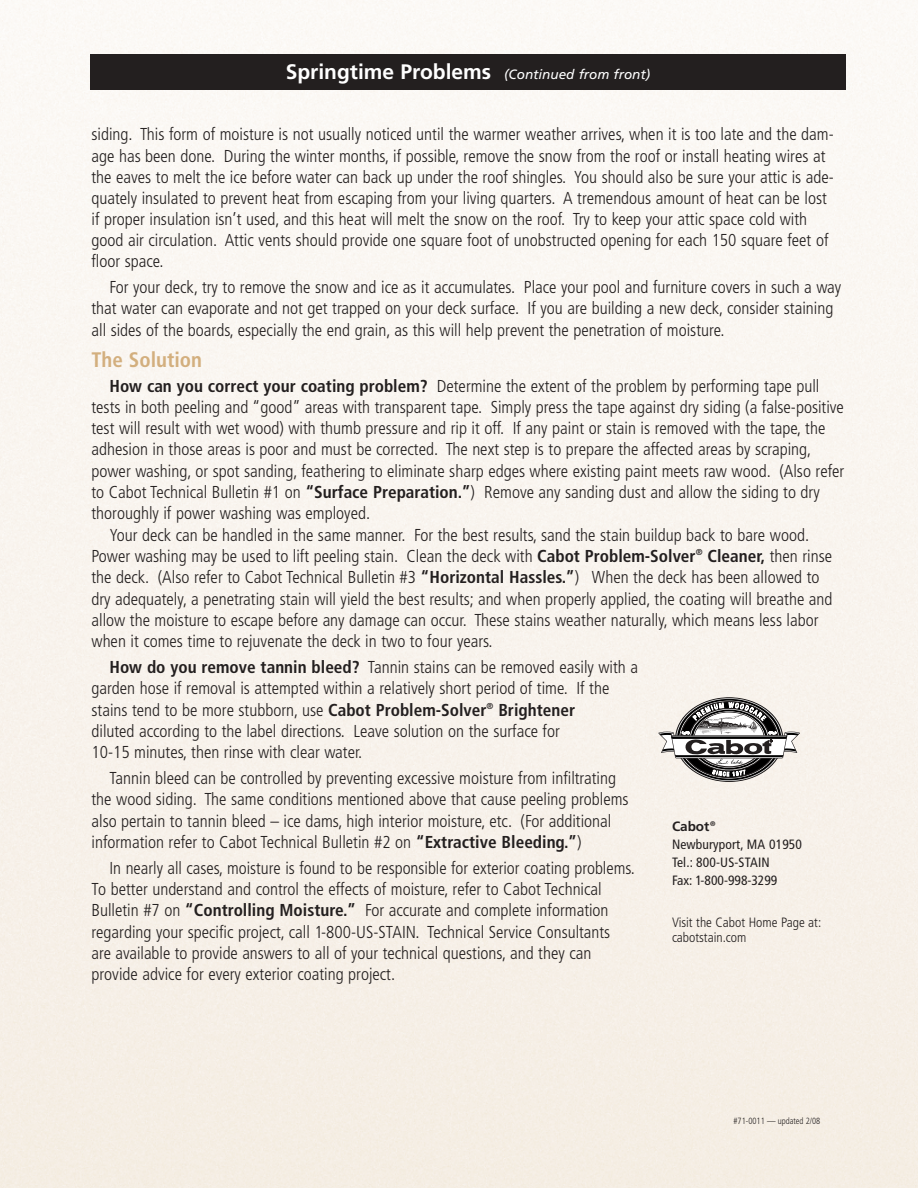
<style>
.page{position:relative;width:918px;height:1188px;background:#fff}
.page>*{position:absolute;margin:0;border:0;box-sizing:border-box;transform-origin:0 0}
.t1{font:700 condensed 21px "Frutiger";color:#d3af7e}
.t2{font:300 condensed 17.25px/21.3px "Frutiger";color:#231f1f}
.t3{font:condensed 13.5px/18px "Frutiger";letter-spacing:.01em;color:#231f1f}
.t4{font:italic 13.5px "Frutiger";color:#fff}
.t5{font:300 condensed 13.5px/15px "Frutiger";color:#231f1f}
.t6{font:300 condensed 9px "Frutiger";color:#231f1f;scale:.95 1}
.s1{font-weight:700;font-style:normal;font-size:21px}
.s2{font-weight:700}
.s3{font-weight:700;font-stretch:normal}
</style>
<div class="page">
<img style="left:0;top:0;width:918px;height:1188px">
<div style="left:90px;top:54px;width:756px;height:36px;background:#231f1f"></div>
<svg style="left:677px;top:699px;width:104px;height:81px"></svg>
<svg style="left:681px;top:702px;width:97px;height:76px"></svg>
<svg style="left:712px;top:770px;width:34px;height:6px"></svg>
<svg style="left:658px;top:703px;width:142px;height:61px"></svg>
<p class="t4" style="left:286px;top:69px;width:366px"><span class="s1">Springtime Problems</span> (Continued from front)</p>
<p class="t2" style="left:92px;top:125px;width:744px">siding. This form of moisture is not usually noticed until the warmer weather arrives, when it is too late and the dam&shy;age has been done. During the winter months, if possible, remove the snow from the roof or install heating wires at the eaves to melt the ice before water can back up under the roof shingles. You should also be sure your attic is ade&shy;quately insulated to prevent heat from escaping from your living quarters. A tremendous amount of heat can be lost if proper insulation isn’t used, and this heat will melt the snow on the roof. Try to keep your attic space cold with good air circulation. Attic vents should provide one square foot of unobstructed opening for each 150 square feet of floor space.</p>
<p class="t2" style="left:92px;top:278px;width:751px;text-indent:18px">For your deck, try to remove the snow and ice as it accumulates. Place your pool and furniture covers in such a way that water can evaporate and not get trapped on your deck surface. If you are building a new deck, consider staining all sides of the boards, especially the end grain, as this will help prevent the penetration of moisture.</p>
<p class="t1" style="left:92px;top:351px;width:112px">The Solution</p>
<p class="t2" style="left:110px;top:376px;width:711px"><span class="s2">How can you correct your coating problem?</span> Determine the extent of the problem by performing tape pull</p>
<p class="t2" style="left:91px;top:398px;width:754px">tests in both peeling and “good” areas with transparent tape. Simply press the tape against dry siding (a false-positive</p>
<p class="t2" style="left:91px;top:419px;width:735px">test will result with wet wood) with thumb pressure and rip it off. If any paint or stain is removed with the tape, the</p>
<p class="t2" style="left:91px;top:440px;width:721px">adhesion in those areas is poor and must be corrected. The next step is to prepare the affected areas by scraping,</p>
<p class="t2" style="left:91px;top:461px;width:754px">power washing, or spot sanding, feathering to eliminate sharp edges where existing paint meets raw wood. (Also refer</p>
<p class="t2" style="left:91px;top:483px;width:730px">to Cabot Technical Bulletin #1 on <span class="s2">“Surface Preparation.”</span>) Remove any sanding dust and allow the siding to dry</p>
<p class="t2" style="left:91px;top:504px;width:280px">thoroughly if power washing was employed.</p>
<p class="t2" style="left:110px;top:525px;width:701px">Your deck can be handled in the same manner. For the best results, sand the stain buildup back to bare wood.</p>
<p class="t2" style="left:91px;top:547px;width:742px">Power washing may be used to lift peeling stain. Clean the deck with <span class="s2">Cabot Problem-Solver</span><sup>®</sup> <span class="s2">Cleaner,</span> then rinse</p>
<p class="t2" style="left:91px;top:568px;width:730px">the deck. (Also refer to Cabot Technical Bulletin #3 <span class="s2">“Horizontal Hassles.”</span>) When the deck has been allowed to</p>
<p class="t2" style="left:91px;top:589px;width:743px">dry adequately, a penetrating stain will yield the best results; and when properly applied, the coating will breathe and</p>
<p class="t2" style="left:91px;top:611px;width:729px">allow the moisture to escape before any damage can occur. These stains weather naturally, which means less labor</p>
<p class="t2" style="left:91px;top:632px;width:403px">when it comes time to rejuvenate the deck in two to four years.</p>
<p class="t2" style="left:91px;top:658px;width:548px;text-indent:18px"><span class="s2">How do you remove tannin bleed?</span> Tannin stains can be removed easily with a garden hose if removal is attempted within a relatively short period of time. If the stains tend to be more stubborn, use <span class="s2">Cabot Problem-Solver</span><sup>®</sup> <span class="s2">Brightener<br></span>diluted according to the label directions. Leave solution on the surface for<br>10-15 minutes, then rinse with clear water.</p>
<p class="t2" style="left:91px;top:769px;width:539px;text-indent:18px">Tannin bleed can be controlled by preventing excessive moisture from infiltrating the wood siding. The same conditions mentioned above that cause peeling problems also pertain to tannin bleed – ice dams, high interior moisture, etc. (For additional information refer to Cabot Technical Bulletin #2 on <span class="s2">“Extractive Bleeding.”</span>)</p>
<p class="t2" style="left:92px;top:858px;width:545px;text-indent:18px">In nearly all cases, moisture is found to be responsible for exterior coating problems.<br>To better understand and control the effects of moisture, refer to Cabot Technical Bulletin #7 on <span class="s2">“Controlling Moisture.”</span> For accurate and complete information regarding your specific project, call 1-800-US-STAIN. Technical Service Consultants<br>are available to provide answers to all of your technical questions, and they can provide advice for every exterior coating project.</p>
<p class="t3" style="left:672px;top:818px;width:132px"><span class="s3">Cabot</span><sup>®<br></sup>Newburyport, MA 01950<br>Tel.: 800-US-STAIN<br>Fax: 1-800-998-3299</p>
<p class="t5" style="left:672px;top:916px;width:151px">Visit the Cabot Home Page at: cabotstain.com</p>
<p class="t6" style="left:734px;top:1118px;width:93px">#71-0011 — updated 2/08</p>
</div>
